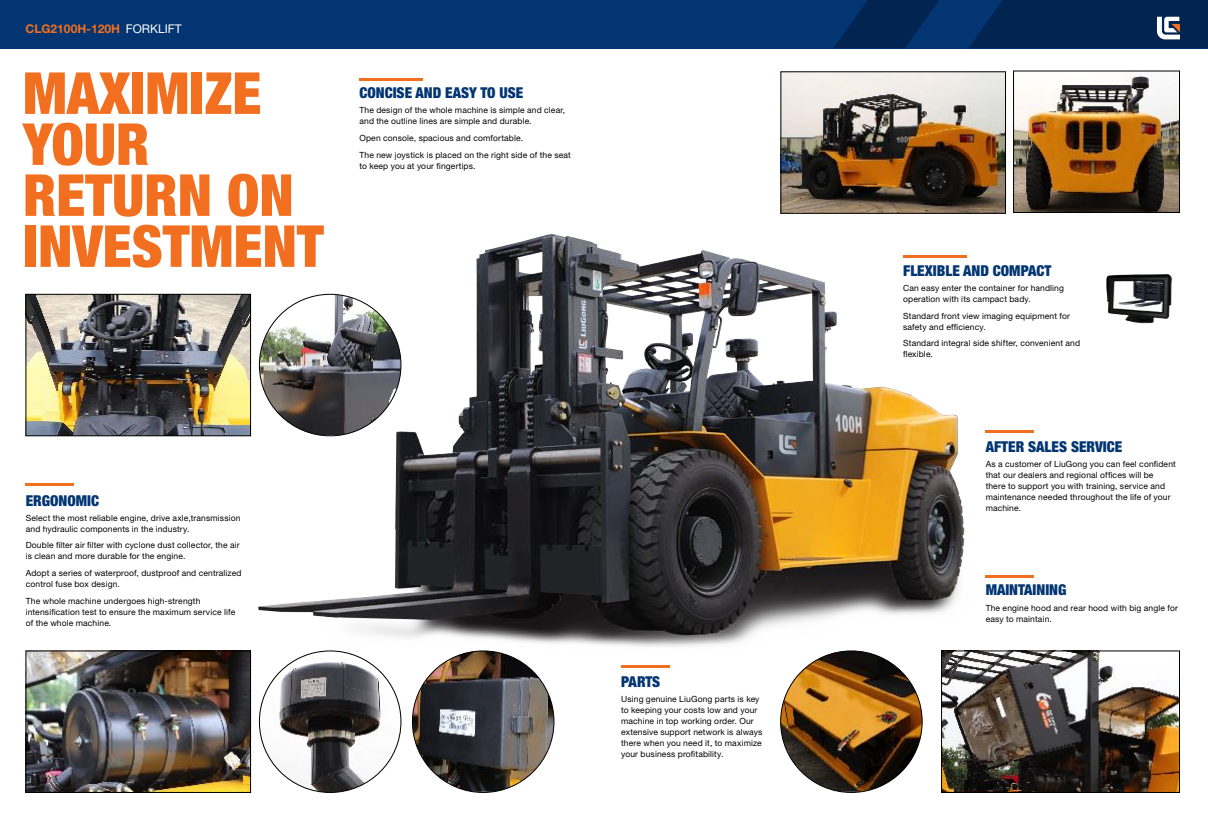
<style>
.page{position:relative;width:1208px;height:825px;background:#fff}
.page>*{position:absolute;margin:0;border:0;box-sizing:border-box;transform-origin:0 0}
.t1{font:900 condensed 58px/51px "Helvetica Neue LT Pro";color:#f36f20}
.t2{font:900 condensed 15px "Helvetica Neue LT Pro";color:#023572}
.t3{font:700 12px "Helvetica Neue LT Pro";color:#f36f20}
.t4{font:8.5px/11px "Helvetica Neue LT Pro";letter-spacing:.015em;color:#000}
.s1{font-weight:400;color:#fff}
</style>
<div class="page">
<div style="left:604px;top:0;width:604px;height:48px;background:#023572"></div>
<div style="left:0;top:0;width:604px;height:48px;background:#023572"></div>
<svg style="left:834px;top:0;width:105px;height:48px"></svg>
<svg style="left:969px;top:0;width:239px;height:48px;background:#092c57"></svg>
<img style="left:214px;top:129px;width:799px;height:588px">
<hr style="left:26px;top:483px;width:48px;height:3px;background:#f36f20">
<hr style="left:621px;top:665px;width:48px;height:3px;background:#f36f20">
<hr style="left:985px;top:430px;width:49px;height:3px;background:#f36f20">
<hr style="left:903px;top:255px;width:63px;height:3px;background:#f36f20">
<hr style="left:985px;top:575px;width:49px;height:3px;background:#f36f20">
<img style="left:28px;top:296px;width:221px;height:138px">
<div style="left:26px;top:294px;width:225px;height:142px;border:1px solid #000"></div>
<img style="left:259px;top:294px;width:142px;height:141px">
<img style="left:28px;top:653px;width:221px;height:137px">
<div style="left:26px;top:651px;width:225px;height:141px;border:1px solid #000"></div>
<img style="left:412px;top:651px;width:142px;height:141px">
<img style="left:259px;top:651px;width:142px;height:141px;border-radius:71px">
<img style="left:1015px;top:75px;width:162px;height:136px">
<div style="left:1013px;top:71px;width:166px;height:142px;border:1px solid #000"></div>
<img style="left:782px;top:74px;width:221px;height:137px">
<img style="left:1106px;top:274px;width:66px;height:50px">
<img style="left:943px;top:653px;width:234px;height:137px">
<div style="left:941px;top:651px;width:238px;height:141px;border:1px solid #000"></div>
<img style="left:780px;top:651px;width:142px;height:141px">
<hr style="left:359px;top:78px;width:64px;height:3px;background:#f36f20">
<h3 class="t3" style="left:26px;top:22px;width:158px">CLG2100H-120H <span class="s1">FORKLIFT</span></h3>
<h1 class="t1" style="left:23px;top:68px;width:302px">MAXIMIZE<br>YOUR<br>RETURN ON<br>INVESTMENT</h1>
<h2 class="t2" style="left:359px;top:84px;width:17px">CONCIS</h2>
<h2 class="t2" style="left:405px;top:84px;width:58px">E AN D EASY</h2>
<h2 class="t2" style="left:480px;top:84px;width:45px">TOUSE</h2>
<p class="t4" style="left:359px;top:105px;width:207px">The design of the whole machine is simple and clear, and the outline lines are simple and durable.</p>
<p class="t4" style="left:359px;top:130px;width:213px;line-height:16.7px">Open console, spacious and comfortable.<br>The new joystick is placed on the right side of the seat</p>
<p class="t4" style="left:359px;top:160px;width:118px">to keep you at your fingertips.</p>
<h2 class="t2" style="left:26px;top:491px;width:17px">ERGONOMIC</h2>
<p class="t4" style="left:26px;top:512px;width:216px">Select the most reliable engine, drive axle,transmission and hydraulic components in the industry.</p>
<p class="t4" style="left:26px;top:540px;width:215px">Double filter air filter with cyclone dust collector, the air is clean and more durable for the engine.</p>
<p class="t4" style="left:26px;top:567px;width:217px">Adopt a series of waterproof, dustproof and centralized control fuse box design.</p>
<p class="t4" style="left:26px;top:595px;width:211px">The whole machine undergoes high-strength intensification test to ensure the maximum service life of the whole machine.</p>
<h2 class="t2" style="left:621px;top:672px;width:9px">PARTS</h2>
<p class="t4" style="left:621px;top:693px;width:143px">Using genuine LiuGong parts is key to keeping your costs low and your machine in top working order. Our extensive support network is always there when you need it, to maximize your business profitability.</p>
<h2 class="t2" style="left:903px;top:261px;width:100px">FLEXIBLE AND COM</h2>
<h2 class="t2" style="left:1020px;top:261px;width:17px">PACT</h2>
<p class="t4" style="left:903px;top:282px;width:162px">Can easy enter the container for handling operation with its campact bady.</p>
<p class="t4" style="left:903px;top:310px;width:168px">Standard front view imaging equipment for safety and efficiency.</p>
<p class="t4" style="left:903px;top:337px;width:178px">Standard integral side shifter, convenient and flexible.</p>
<h2 class="t2" style="left:985px;top:438px;width:109px">AFTER SALES SERVIC</h2>
<h2 class="t2" style="left:1115px;top:438px;width:9px">E</h2>
<p class="t4" style="left:985px;top:459px;width:192px">As a customer of LiuGong you can feel confident that our dealers and regional offices will be<br>there to support you with training, service and maintenance needed throughout the life of your machine.</p>
<h2 class="t2" style="left:985px;top:581px;width:9px">MAINTAINING</h2>
<p class="t4" style="left:985px;top:602px;width:194px">The engine hood and rear hood with big angle for easy to maintain.</p>
</div>
